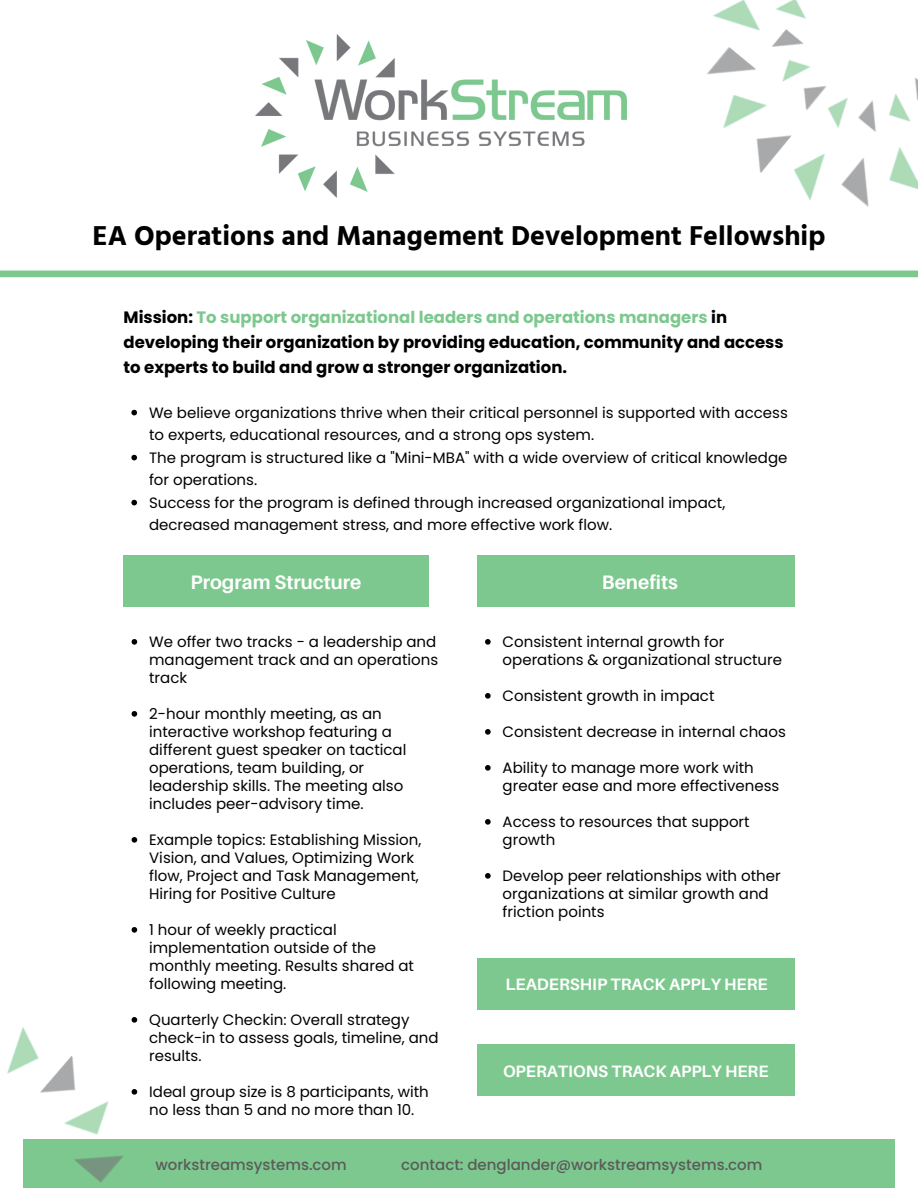
<style>
.page{position:relative;width:918px;height:1188px;background:#fff}
.page>*{position:absolute;margin:0;border:0;box-sizing:border-box;transform-origin:0 0}
.t1{font:700 28.05px "Hind Guntur";color:#000}
.t2{font:700 19.5px "Aileron";color:#fff}
.t3{font:700 16.5px/24.8px "Poppins";color:#000}
.t4{font:700 16.5px "Aileron";color:#fff}
.t5{font:15px/18px "Poppins";color:#000}
.t6{font:500 15px "Poppins";color:#5b5b5a}
.s1{color:#7dc88e}
</style>
<div class="page">
<div style="left:0;top:271px;width:918px;height:6px;background:#7dc88e"></div>
<div style="left:123px;top:555px;width:306px;height:52px;background:#7dc88e"></div>
<div style="left:23px;top:1139px;width:872px;height:49px;background:#7dc88e"></div>
<div style="left:477px;top:555px;width:317px;height:52px;background:#7dc88e"></div>
<div style="left:477px;top:958px;width:317px;height:52px;background:#7dc88e"></div>
<img style="left:256px;top:34px;width:371px;height:163px">
<div style="left:477px;top:1045px;width:317px;height:51px;background:#7dc88e"></div>
<img style="left:707px;top:5px;width:211px;height:202px">
<img style="left:734px;top:0;width:184px;height:171px">
<svg style="left:131px;top:410px;width:6px;height:5px"></svg>
<svg style="left:131px;top:455px;width:6px;height:5px"></svg>
<svg style="left:131px;top:500px;width:6px;height:5px"></svg>
<svg style="left:132px;top:639px;width:5px;height:6px"></svg>
<svg style="left:132px;top:711px;width:5px;height:6px"></svg>
<svg style="left:132px;top:837px;width:5px;height:6px"></svg>
<svg style="left:132px;top:927px;width:5px;height:6px"></svg>
<svg style="left:485px;top:639px;width:6px;height:6px"></svg>
<svg style="left:485px;top:693px;width:6px;height:6px"></svg>
<svg style="left:485px;top:729px;width:6px;height:6px"></svg>
<svg style="left:485px;top:765px;width:6px;height:6px"></svg>
<svg style="left:485px;top:819px;width:6px;height:6px"></svg>
<svg style="left:485px;top:873px;width:6px;height:6px"></svg>
<img style="left:7px;top:1017px;width:131px;height:166px">
<h1 class="t1" style="left:92px;top:219px;width:735px">EA Operations and Management Development Fellowship</h1>
<p class="t3" style="left:124px;top:305px;width:662px">Mission: <span class="s1">To support organizational leaders and operations managers</span> in developing their organization by providing education, community and access to experts to build and grow a stronger organization.</p>
<p class="t5" style="left:149px;top:401px;width:640px;line-height:22.5px">We believe organizations thrive when their critical personnel is supported with access to experts, educational resources, and a strong ops system.<br>The program is structured like a "Mini-MBA" with a wide overview of critical knowledge for operations.<br>Success for the program is defined through increased organizational impact, decreased management stress, and more effective work flow.</p>
<h2 class="t2" style="left:191px;top:570px;width:172px">Program Structure</h2>
<h2 class="t2" style="left:602px;top:570px;width:77px">Benefits</h2>
<p class="t5" style="left:149px;top:633px;width:291px">We offer two tracks - a leadership and management track and an operations track</p>
<p class="t5" style="left:149px;top:705px;width:259px">2-hour monthly meeting, as an interactive workshop featuring a different guest speaker on tactical operations, team building, or leadership skills. The meeting also includes peer-advisory time.</p>
<p class="t5" style="left:149px;top:831px;width:274px">Example topics: Establishing Mission, Vision, and Values, Optimizing Work flow, Project and Task Management, Hiring for Positive Culture</p>
<p class="t5" style="left:149px;top:921px;width:266px">1 hour of weekly practical implementation outside of the monthly meeting. Results shared at following meeting.</p>
<p class="t5" style="left:149px;top:1011px;width:291px">Quarterly Checkin: Overall strategy check-in to assess goals, timeline, and results.</p>
<p class="t5" style="left:149px;top:1083px;width:281px">Ideal group size is 8 participants, with no less than 5 and no more than 10.</p>
<p class="t5" style="left:503px;top:633px;width:281px">Consistent internal growth for operations &amp; organizational structure</p>
<p class="t5" style="left:503px;top:687px;width:213px">Consistent growth in impact</p>
<p class="t5" style="left:503px;top:723px;width:285px">Consistent decrease in internal chaos</p>
<p class="t5" style="left:503px;top:759px;width:278px">Ability to manage more work with greater ease and more effectiveness</p>
<p class="t5" style="left:503px;top:813px;width:249px">Access to resources that support growth</p>
<p class="t5" style="left:503px;top:867px;width:280px">Develop peer relationships with other organizations at similar growth and friction points</p>
<p class="t4" style="left:506px;top:974px;width:264px">LEADERSHIP TRACK APPLY HERE</p>
<p class="t4" style="left:503px;top:1061px;width:267px">OPERATIONS TRACK APPLY HERE</p>
<p class="t6" style="left:156px;top:1154px;width:193px">workstreamsystems.com</p>
<p class="t6" style="left:401px;top:1154px;width:363px">contact: denglander@workstreamsystems.com</p>
</div>
